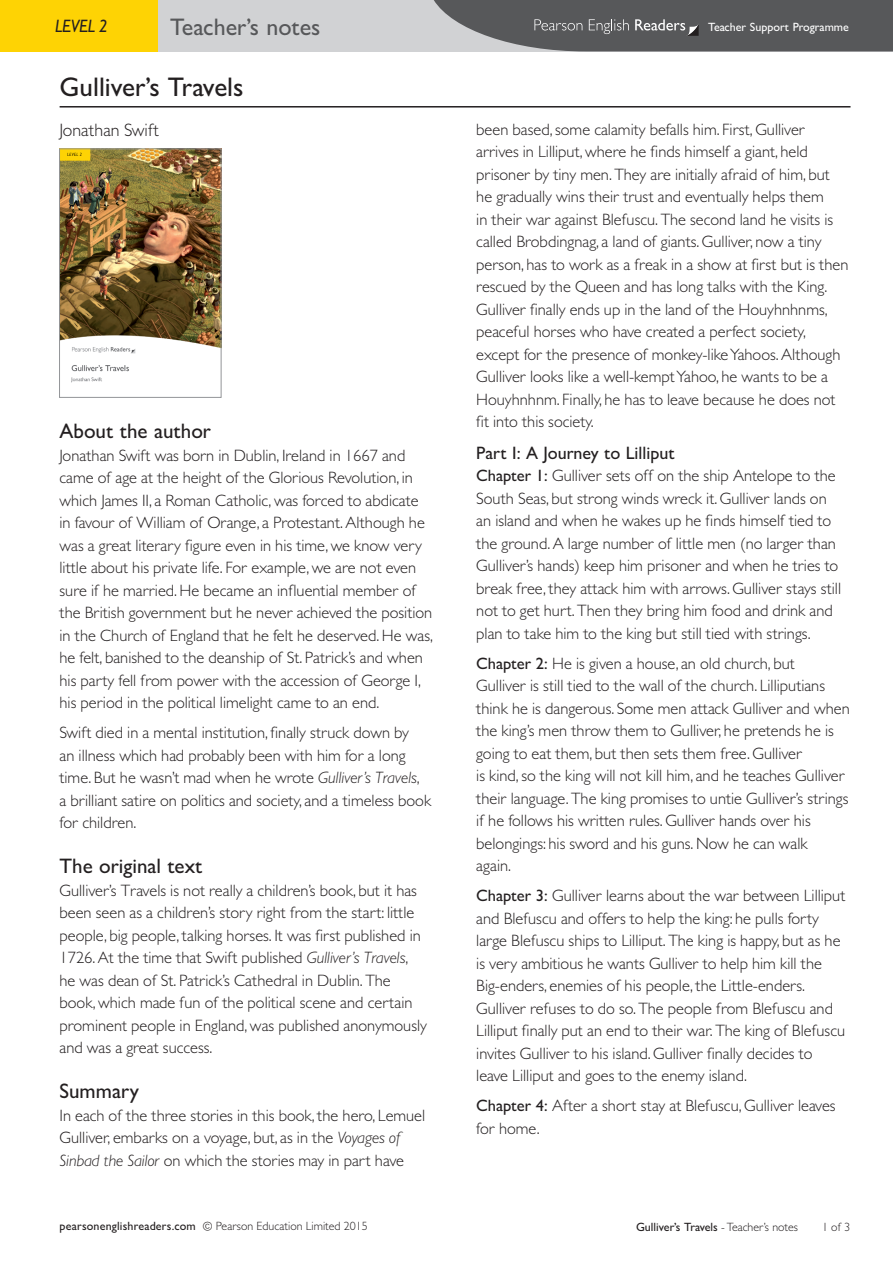
<style>
.page{position:relative;width:893px;height:1263px;background:#fff}
.page>*{position:absolute;margin:0;border:0;box-sizing:border-box;transform-origin:0 0}
.t1{font:500 27px "Gill Sans MT Pro";color:#231f20}
.t2{font:500 24px "Gill Sans MT Pro";color:#57585a}
.t3{font:500 21px "Gill Sans MT Pro";color:#231f20}
.t4{font:500 18px "Gill Sans MT Pro";color:#231f20}
.t5{font:300 18px "Gill Sans MT Pro";color:#231f20}
.t6{font:italic 500 18px "Gill Sans MT Pro";letter-spacing:-.015em;color:#231f20;scale:.95 1}
.t7{font:300 16.5px/22.5px "Gill Sans MT Pro";color:#231f20}
.t8{font:300 12px "Gill Sans MT Pro";color:#231f20}
.t9{font:500 12px "Gill Sans MT Pro";color:#231f20}
.t10{font:500 12px "Gill Sans MT Pro";color:#fff}
.s1{font-style:italic}
.s2{font-weight:500}
.s3{font-weight:300}
</style>
<div class="page">
<hr style="left:60px;top:106px;width:790px;height:2px;background:#231f20">
<div style="left:0;top:0;width:893px;height:51px;background:#d1d2d4"></div>
<div style="left:0;top:0;width:157px;height:51px;background:#fed304"></div>
<svg style="left:434px;top:0;width:459px;height:51px;background:#646567"></svg>
<img style="left:61px;top:151px;width:158px;height:232px">
<div style="left:59px;top:149px;width:162px;height:249px;border:1px solid #939598"></div>
<p class="t6" style="left:55px;top:15px;width:57px">LEVEL 2</p>
<h2 class="t2" style="left:170px;top:13px;width:152px">Teacher’s notes</h2>
<p class="t10" style="left:708px;top:20px;width:142px">Teacher Support Programme</p>
<h1 class="t1" style="left:60px;top:71px;width:186px">Gulliver’s Travels</h1>
<p class="t5" style="left:60px;top:119px;width:101px">Jonathan Swift</p>
<p class="t3" style="left:60px;top:419px;width:153px">About the author</p>
<p class="t7" style="left:60px;top:444px;width:375px">Jonathan Swift was born in Dublin, Ireland in 1667 and came of age at the height of the Glorious Revolution, in which James II, a Roman Catholic, was forced to abdicate in favour of William of Orange, a Protestant. Although he was a great literary figure even in his time, we know very little about his private life. For example, we are not even sure if he married. He became an influential member of the British government but he never achieved the position in the Church of England that he felt he deserved. He was, he felt, banished to the deanship of St. Patrick’s and when his party fell from power with the accession of George I, his period in the political limelight came to an end.</p>
<p class="t7" style="left:60px;top:721px;width:373px">Swift died in a mental institution, finally struck down by<br>an illness which had probably been with him for a long time. But he wasn’t mad when he wrote <span class="s1">Gulliver’s Travels</span>,<br>a brilliant satire on politics and society, and a timeless book for children.</p>
<p class="t3" style="left:60px;top:854px;width:144px">The original text</p>
<p class="t7" style="left:60px;top:879px;width:369px">Gulliver’s Travels is not really a children’s book, but it has been seen as a children’s story right from the start: little people, big people, talking horses. It was first published in 1726. At the time that Swift published <span class="s1">Gulliver’s Travels</span>, he was dean of St. Patrick’s Cathedral in Dublin. The book, which made fun of the political scene and certain prominent people in England, was published anonymously and was a great success.</p>
<p class="t3" style="left:60px;top:1079px;width:81px">Summary</p>
<p class="t7" style="left:60px;top:1104px;width:367px">In each of the three stories in this book, the hero, Lemuel<br>Gulliver, embarks on a voyage, but, as in the <span class="s1">Voyages of<br>Sinbad the Sailor</span> on which the stories may in part have</p>
<p class="t7" style="left:476px;top:117px;width:374px">been based, some calamity befalls him. First, Gulliver arrives in Lilliput, where he finds himself a giant, held prisoner by tiny men. They are initially afraid of him, but he gradually wins their trust and eventually helps them<br>in their war against Blefuscu. The second land he visits is called Brobdingnag, a land of giants. Gulliver, now a tiny person, has to work as a freak in a show at first but is then rescued by the Queen and has long talks with the King.<br>Gulliver finally ends up in the land of the Houyhnhnms, peaceful horses who have created a perfect society, except for the presence of monkey-like Yahoos. Although Gulliver looks like a well-kempt Yahoo, he wants to be a Houyhnhnm. Finally, he has to leave because he does not fit into this society.</p>
<p class="t4" style="left:476px;top:442px;width:200px">Part I: A Journey to Lilliput</p>
<p class="t7" style="left:476px;top:464px;width:366px"><span class="s2">Chapter 1:</span> Gulliver sets off on the ship Antelope to the South Seas, but strong winds wreck it. Gulliver lands on an island and when he wakes up he finds himself tied to the ground. A large number of little men (no larger than Gulliver’s hands) keep him prisoner and when he tries to break free, they attack him with arrows. Gulliver stays still not to get hurt. Then they bring him food and drink and plan to take him to the king but still tied with strings.</p>
<p class="t7" style="left:476px;top:652px;width:375px"><span class="s2">Chapter 2:</span> He is given a house, an old church, but<br>Gulliver is still tied to the wall of the church. Lilliputians think he is dangerous. Some men attack Gulliver and when the king’s men throw them to Gulliver, he pretends he is going to eat them, but then sets them free. Gulliver<br>is kind, so the king will not kill him, and he teaches Gulliver their language. The king promises to untie Gulliver’s strings if he follows his written rules. Gulliver hands over his belongings: his sword and his guns. Now he can walk<br>again.</p>
<p class="t7" style="left:476px;top:884px;width:371px"><span class="s2">Chapter 3:</span> Gulliver learns about the war between Lilliput and Blefuscu and offers to help the king: he pulls forty large Blefuscu ships to Lilliput. The king is happy, but as he is very ambitious he wants Gulliver to help him kill the Big-enders, enemies of his people, the Little-enders.<br>Gulliver refuses to do so. The people from Blefuscu and Lilliput finally put an end to their war. The king of Blefuscu invites Gulliver to his island. Gulliver finally decides to leave Lilliput and goes to the enemy island.</p>
<p class="t7" style="left:476px;top:1094px;width:361px"><span class="s2">Chapter 4:</span> After a short stay at Blefuscu, Gulliver leaves for home.</p>
<p class="t8" style="left:60px;top:1219px;width:310px"><span class="s2">pearsonenglishreaders.com</span> © Pearson Education Limited 2015</p>
<p class="t9" style="left:636px;top:1219px;width:163px">Gulliver’s Travels <span class="s3">- Teacher’s notes</span></p>
<p class="t8" style="left:822px;top:1219px;width:30px">1 of 3</p>
</div>
